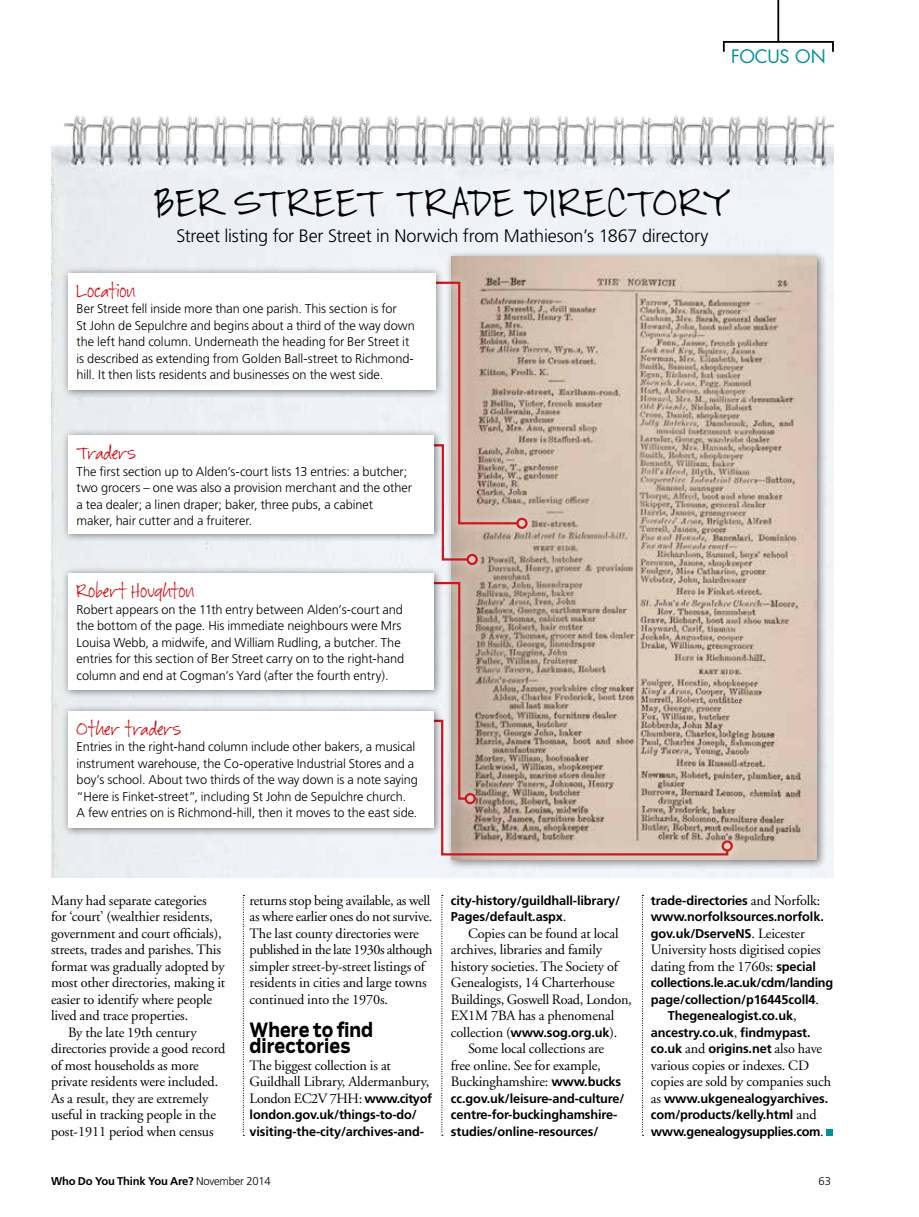
<style>
.page{position:relative;width:919px;height:1217px;background:#fff}
.page>*{position:absolute;margin:0;border:0;box-sizing:border-box;transform-origin:0 0}
.t1{font:42px "GFY Jeanna";letter-spacing:.01em;color:#000;scale:.9 1}
.t2{font:19.5px "GFY Jeanna";letter-spacing:-.01em;color:#ce171e;scale:.9 1}
.t3{font:700 19.5px/16.5px "Boomer";color:#000;scale:.9 1}
.t4{font:300 18px "Frutiger";letter-spacing:-.01em;color:#000}
.t5{font:18px "Futura";letter-spacing:-.015em;color:#009097}
.t6{font:14.25px/16.5px "Adobe Garamond";letter-spacing:-.01em;color:#000}
.t7{font:300 12.75px/16.5px "Frutiger";letter-spacing:-.005em;color:#000}
.t8{font:700 12.75px/16.5px "Frutiger";letter-spacing:-.01em;color:#000}
.t9{font:700 11.25px "Frutiger";letter-spacing:-.02em;color:#000}
.t10{font:300 11.25px "Frutiger";color:#000}
.s1{font-family:"Frutiger";font-weight:700;font-size:12.75px}
.s2{font-family:"Adobe Garamond";font-weight:400;font-size:14.25px}
.s3{font-weight:300}
</style>
<div class="page">
<img style="left:51px;top:115px;width:782px;height:762px">
<hr style="left:777px;top:0;width:2px;height:42px;background:#000">
<svg style="left:722px;top:41px;width:2px;height:11px"></svg>
<hr style="left:723px;top:41px;width:109px;height:2px;background:#000">
<svg style="left:826px;top:1129px;width:6px;height:6px"></svg>
<svg style="left:441px;top:894px;width:2px;height:241px"></svg>
<svg style="left:243px;top:894px;width:1px;height:241px"></svg>
<svg style="left:641px;top:894px;width:2px;height:241px"></svg>
<div style="left:445px;top:250px;width:381px;height:619px;background:#000;opacity:.5"></div>
<img style="left:451px;top:256px;width:365px;height:603px">
<div style="left:416px;top:272px;width:120px;height:266px;background:#fff;opacity:.75"></div>
<div style="left:516px;top:517px;width:11px;height:12px;border:2px solid #ce171e;border-radius:50%"></div>
<div style="left:393px;top:434px;width:93px;height:140px;background:#fff;opacity:.75"></div>
<svg style="left:400px;top:280px;width:119px;height:281px;background:#c8b0a6"></svg>
<div style="left:466px;top:553px;width:11px;height:12px;border:2px solid #ce171e;border-radius:50%"></div>
<div style="left:418px;top:709px;width:323px;height:155px;background:#fff;opacity:.75"></div>
<svg style="left:411px;top:580px;width:318px;height:276px;background:#c0ad9d"></svg>
<div style="left:721px;top:840px;width:11px;height:11px;border:2px solid #ce171e;border-radius:50%"></div>
<div style="left:61px;top:266px;width:383px;height:133px;background:#000;opacity:.5"></div>
<div style="left:68px;top:273px;width:367px;height:117px;background:#fff"></div>
<div style="left:61px;top:566px;width:382px;height:133px;background:#000;opacity:.5"></div>
<div style="left:68px;top:573px;width:366px;height:117px;background:#fff"></div>
<div style="left:61px;top:428px;width:382px;height:115px;background:#000;opacity:.5"></div>
<div style="left:68px;top:435px;width:366px;height:98px;background:#fff"></div>
<div style="left:61px;top:703px;width:382px;height:134px;background:#000;opacity:.5"></div>
<div style="left:68px;top:711px;width:366px;height:117px;background:#fff"></div>
<p class="t5" style="left:731px;top:45px;width:96px">FOCUS ON</p>
<h1 class="t1" style="left:154px;top:177px;width:642px">BER STREET TRADE DIRECTORY</h1>
<p class="t4" style="left:176px;top:226px;width:533px">Street listing for Ber Street in Norwich from Mathieson’s 1867 directory</p>
<h2 class="t2" style="left:77px;top:278px;width:67px">Location</h2>
<p class="t7" style="left:77px;top:301px;width:340px">Ber Street fell inside more than one parish. This section is for<br>St John de Sepulchre and begins about a third of the way down the left hand column. Underneath the heading for Ber Street it is described as extending from Golden Ball-street to Richmond&shy;hill. It then lists residents and businesses on the west side.</p>
<h2 class="t2" style="left:77px;top:441px;width:67px">Traders</h2>
<p class="t7" style="left:77px;top:463px;width:337px">The first section up to Alden’s-court lists 13 entries: a butcher; two grocers – one was also a provision merchant and the other a tea dealer; a linen draper; baker, three pubs, a cabinet maker, hair cutter and a fruiterer.</p>
<h2 class="t2" style="left:77px;top:579px;width:133px">Robert Houghton</h2>
<p class="t7" style="left:77px;top:601px;width:329px">Robert appears on the 11th entry between Alden’s-court and the bottom of the page. His immediate neighbours were Mrs Louisa Webb, a midwife, and William Rudling, a butcher. The entries for this section of Ber Street carry on to the right-hand column and end at Cogman’s Yard (after the fourth entry).</p>
<h2 class="t2" style="left:77px;top:716px;width:118px">Other traders</h2>
<p class="t7" style="left:77px;top:738px;width:343px">Entries in the right-hand column include other bakers, a musical instrument warehouse, the Co-operative Industrial Stores and a boy’s school. About two thirds of the way down is a note saying “Here is Finket-street”, including St John de Sepulchre church.<br>A few entries on is Richmond-hill, then it moves to the east side.</p>
<p class="t6" style="left:51px;top:892px;width:157px">Many had separate categories</p>
<p class="t6" style="left:51px;top:908px;width:163px">for ‘court’ (wealthier residents,</p>
<p class="t6" style="left:51px;top:925px;width:172px">government and court officials),</p>
<p class="t6" style="left:51px;top:941px;width:171px">streets, trades and parishes. This</p>
<p class="t6" style="left:51px;top:958px;width:175px">format was gradually adopted by</p>
<p class="t6" style="left:51px;top:974px;width:176px">most other directories, making it</p>
<p class="t6" style="left:51px;top:991px;width:163px">easier to identify where people</p>
<p class="t6" style="left:51px;top:1007px;width:139px">lived and trace properties.</p>
<p class="t6" style="left:68px;top:1024px;width:130px">By the late 19th century</p>
<p class="t6" style="left:51px;top:1040px;width:176px">directories provide a good record</p>
<p class="t6" style="left:51px;top:1057px;width:149px">of most households as more</p>
<p class="t6" style="left:51px;top:1073px;width:169px">private residents were included.</p>
<p class="t6" style="left:51px;top:1090px;width:159px">As a result, they are extremely</p>
<p class="t6" style="left:51px;top:1106px;width:166px">useful in tracking people in the</p>
<p class="t6" style="left:51px;top:1123px;width:164px">post-1911 period when census</p>
<p class="t6" style="left:249px;top:892px;width:184px">returns stop being available, as well as where earlier ones do not survive.<br>The last county directories were published in the late 1930s although simpler street-by-street listings of residents in cities and large towns continued into the 1970s.</p>
<h2 class="t3" style="left:249px;top:1020px;width:139px">Where to find directories</h2>
<p class="t6" style="left:249px;top:1057px;width:184px">The biggest collection is at<br>Guildhall Library, Aldermanbury,<br>London EC2V 7HH: <span class="s1">www.cityof</span></p>
<p class="t8" style="left:249px;top:1106px;width:176px">london.gov.uk/things-to-do/ visiting-the-city/archives-and-</p>
<p class="t8" style="left:451px;top:891px;width:171px">city-history/guildhall-library/<br>Pages/default.aspx<span class="s2">.</span></p>
<p class="t6" style="left:451px;top:925px;width:182px;text-indent:17px">Copies can be found at local archives, libraries and family history societies. The Society of<br>Genealogists, 14 Charterhouse<br>Buildings, Goswell Road, London,<br>EX1M 7BA has a phenomenal</p>
<p class="t8" style="left:451px;top:1023px;width:168px"><span class="s2">collection (</span>www.sog.org.uk<span class="s2">).</span></p>
<p class="t6" style="left:451px;top:1040px;width:172px;text-indent:17px">Some local collections are free online. See for example,<br>Buckinghamshire: <span class="s1">www.bucks</span></p>
<p class="t8" style="left:451px;top:1089px;width:175px">cc.gov.uk/leisure-and-culture/ centre-for-buckinghamshire&shy;studies/online-resources/</p>
<p class="t8" style="left:651px;top:891px;width:174px">trade-directories <span class="s2">and Norfolk: </span>www.norfolksources.norfolk. gov.uk/DserveNS<span class="s2">. Leicester</span></p>
<p class="t6" style="left:651px;top:941px;width:171px">University hosts digitised copies dating from the 1760s: <span class="s1">special</span></p>
<p class="t8" style="left:651px;top:974px;width:184px">collections.le.ac.uk/cdm/landing</p>
<p class="t8" style="left:651px;top:990px;width:170px">page/collection/p16445coll4<span class="s2">.</span></p>
<p class="t8" style="left:668px;top:1007px;width:130px">Thegenealogist.co.uk<span class="s2">,</span></p>
<p class="t8" style="left:651px;top:1023px;width:161px">ancestry.co.uk<span class="s2">,</span> findmypast.</p>
<p class="t8" style="left:651px;top:1040px;width:173px">co.uk <span class="s2">and</span> origins.net <span class="s2">also have</span></p>
<p class="t6" style="left:651px;top:1057px;width:181px">various copies or indexes. CD copies are sold by companies such</p>
<p class="t8" style="left:651px;top:1089px;width:179px"><span class="s2">as</span> www.ukgenealogyarchives. com/products/kelly.html <span class="s2">and </span>www.genealogysupplies.com<span class="s2">.</span></p>
<p class="t9" style="left:51px;top:1174px;width:221px">Who Do You Think You Are? <span class="s3">November 2014</span></p>
<p class="t10" style="left:818px;top:1173px;width:14px">63</p>
</div>
